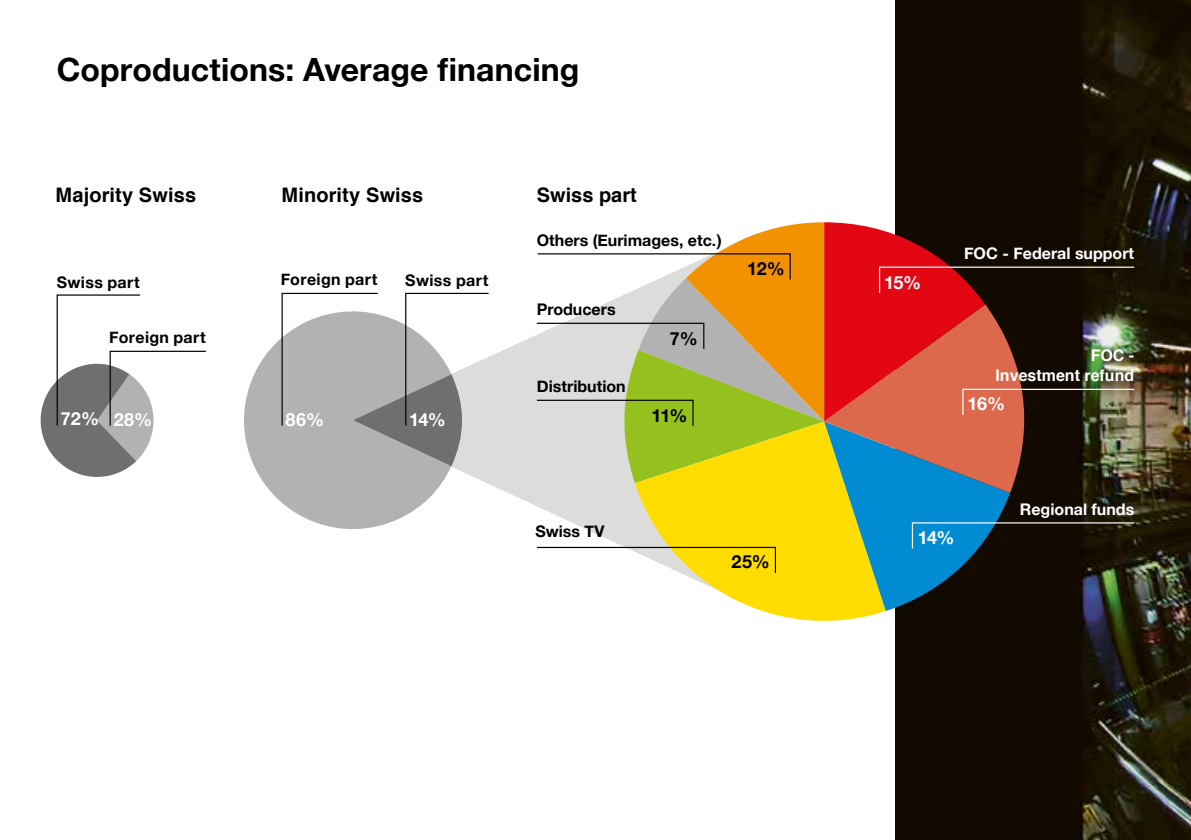
<style>
.page{position:relative;width:1191px;height:840px;background:#fff}
.page>*{position:absolute;margin:0;border:0;box-sizing:border-box;transform-origin:0 0}
.t1{font:700 32px "Helvetica Neue";letter-spacing:.005em;color:#000}
.t2{font:700 20px "Helvetica";letter-spacing:.005em;color:#000}
.t3{font:700 18px "Helvetica Neue";letter-spacing:-.02em;color:#fff}
.t4{font:700 18px "Helvetica Neue";color:#000}
.t5{font:700 16px "Helvetica Neue";color:#000}
.t6{font:700 16px "Helvetica Neue";color:#fff}
.t7{font:700 16px "Helvetica Neue";letter-spacing:.02em;color:#000}
.t8{font:700 16px/19.2px "Helvetica";color:#fff;text-align:right}
.t9{font:700 16px "Helvetica Neue";letter-spacing:.025em;color:#000}
.s1{font-family:"Helvetica"}
</style>
<div class="page">
<svg style="left:451px;top:336px;width:84px;height:169px;fill:#dcdcdb"></svg>
<img style="left:895px;top:0;width:296px;height:839px">
<svg style="left:760px;top:610px;width:125px;height:11px"></svg>
<svg style="left:244px;top:339px;width:207px;height:190px;fill:#b3b2b2"></svg>
<svg style="left:535px;top:222px;width:600px;height:388px"></svg>
<svg style="left:40px;top:294px;width:166px;height:183px"></svg>
<svg style="left:281px;top:292px;width:209px;height:174px"></svg>
<h1 class="t1" style="left:57px;top:44px;width:524px">Coproductions: Average financing</h1>
<p class="t2" style="left:55px;top:178px;width:142px">Majority Swiss</p>
<p class="t2" style="left:282px;top:178px;width:143px">Minority Swiss</p>
<p class="t9" style="left:57px;top:269px;width:85px">Swiss part</p>
<p class="t7" style="left:109px;top:325px;width:98px">Foreign part</p>
<p class="t7" style="left:281px;top:267px;width:98px">Foreign part</p>
<p class="t9" style="left:405px;top:267px;width:85px">Swiss part</p>
<p class="t3" style="left:61px;top:404px;width:93px">72% 28%</p>
<p class="t3" style="left:285px;top:404px;width:40px">86%</p>
<p class="t3" style="left:409px;top:405px;width:38px">14%</p>
<p class="t2" style="left:537px;top:178px;width:102px">Swiss part</p>
<p class="t5" style="left:537px;top:228px;width:186px">Others (Eurimages, etc<span class="s1">.)</span></p>
<p class="t5" style="left:537px;top:296px;width:80px">Producers</p>
<p class="t5" style="left:537px;top:373px;width:90px">Distribution</p>
<p class="t4" style="left:670px;top:324px;width:29px">7%</p>
<p class="t4" style="left:651px;top:401px;width:37px">11%</p>
<p class="t4" style="left:747px;top:254px;width:39px">12%</p>
<p class="t5" style="left:535px;top:518px;width:71px">Swiss TV</p>
<p class="t4" style="left:731px;top:547px;width:40px">25%</p>
<p class="t3" style="left:884px;top:268px;width:39px">15%</p>
<p class="t6" style="left:964px;top:240px;width:172px">FOC - Federal support</p>
<p class="t8" style="left:995px;top:346px;width:140px">FOC -<br>Investment refund</p>
<p class="t3" style="left:967px;top:389px;width:39px">16%</p>
<p class="t3" style="left:918px;top:523px;width:38px">14%</p>
<p class="t6" style="left:1020px;top:496px;width:116px">Regional funds</p>
</div>
